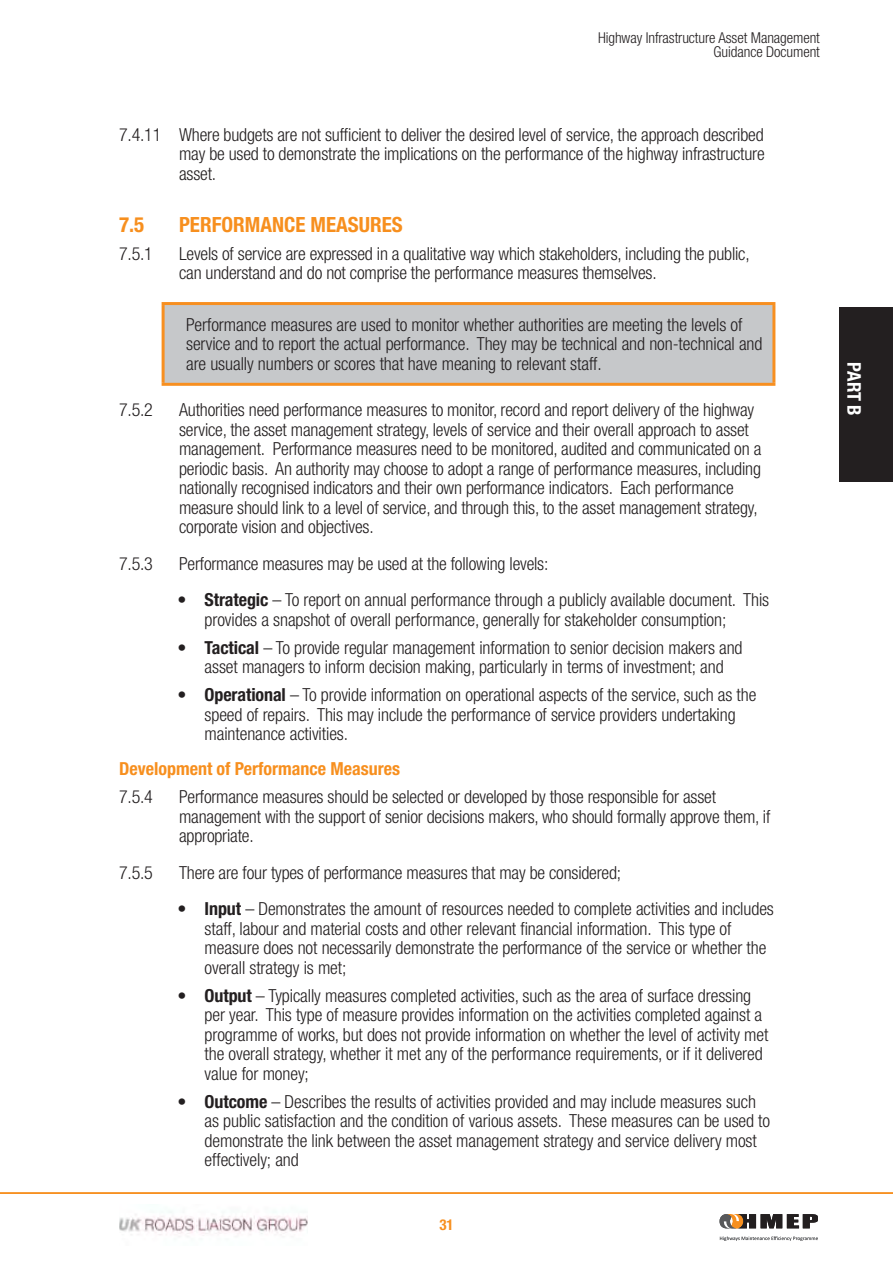
<style>
.page{position:relative;width:893px;height:1263px;background:#fff}
.page>*{position:absolute;margin:0;border:0;box-sizing:border-box;transform-origin:0 0}
.t1{font:700 condensed 21px "Helvetica Neue LT Std";color:#f78f1e}
.t2{font:700 condensed 18.9px "Helvetica Neue LT Std";color:#fff}
.t3{font:300 condensed 18px/19.5px "Helvetica Neue LT Std";letter-spacing:-.005em;color:#231f20}
.t4{font:700 condensed 18px "Helvetica Neue LT Std";color:#f78f1e}
.t5{font:300 condensed 15px/14.4px "Helvetica Neue LT Std";letter-spacing:-.005em;color:#231f20;text-align:right}
.t6{font:700 condensed 15px "Helvetica Neue LT Std";color:#f78f1e}
.s1{font-weight:700}
</style>
<div class="page">
<svg style="left:719px;top:1236px;width:98px;height:5px"></svg>
<svg style="left:719px;top:1214px;width:98px;height:15px"></svg>
<hr style="left:0;top:1192px;width:892px;height:2px;background:#f78f1e">
<img style="left:119px;top:1211px;width:188px;height:24px">
<div style="left:839px;top:307px;width:53px;height:174px;background:#231f20"></div>
<div style="left:163px;top:304px;width:611px;height:80px;background:#c6c8ca"></div>
<hr style="left:162px;top:302px;width:613px;height:3px;background:#f78f20">
<hr style="left:162px;top:305px;width:3px;height:78px;background:#f78f20">
<hr style="left:772px;top:305px;width:3px;height:78px;background:#f78f20">
<hr style="left:162px;top:383px;width:613px;height:3px;background:#f78f20">
<p class="t5" style="left:598px;top:32px;width:223px">Highway Infrastructure Asset Management<br>Guidance Document</p>
<p class="t3" style="left:179px;top:126px;width:587px;text-align:justify;text-indent:-60px">7.4.11 Where budgets are not sufficient to deliver the desired level of service, the approach described may be used to demonstrate the implications on the performance of the highway infrastructure asset.</p>
<p class="t1" style="left:119px;top:217px;width:27px">7.5</p>
<p class="t1" style="left:179px;top:217px;width:225px">PERFORMANCE MEASURES</p>
<p class="t3" style="left:119px;top:245px;width:35px">7.5.1</p>
<p class="t3" style="left:179px;top:245px;width:572px">Levels of service are expressed in a qualitative way which stakeholders, including the public, can understand and do not comprise the performance measures themselves.</p>
<p class="t3" style="left:186px;top:316px;width:578px">Performance measures are used to monitor whether authorities are meeting the levels of service and to report the actual performance. They may be technical and non-technical and are usually numbers or scores that have meaning to relevant staff.</p>
<p class="t3" style="left:119px;top:402px;width:35px">7.5.2</p>
<p class="t3" style="left:179px;top:402px;width:584px">Authorities need performance measures to monitor, record and report delivery of the highway service, the asset management strategy, levels of service and their overall approach to asset management. Performance measures need to be monitored, audited and communicated on a periodic basis. An authority may choose to adopt a range of performance measures, including nationally recognised indicators and their own performance indicators. Each performance measure should link to a level of service, and through this, to the asset management strategy, corporate vision and objectives.</p>
<p class="t3" style="left:119px;top:555px;width:35px">7.5.3</p>
<p class="t3" style="left:179px;top:555px;width:371px">Performance measures may be used at the following levels:</p>
<p class="t3" style="left:204px;top:592px;width:566px;text-indent:-27px">• <span class="s1">Strategic</span> – To report on annual performance through a publicly available document. This provides a snapshot of overall performance, generally for stakeholder consumption;</p>
<p class="t3" style="left:177px;top:639px;width:566px;text-align:center">• <span class="s1">Tactical</span> – To provide regular management information to senior decision makers and asset managers to inform decision making, particularly in terms of investment; and</p>
<p class="t3" style="left:204px;top:687px;width:553px;text-indent:-27px">• <span class="s1">Operational</span> – To provide information on operational aspects of the service, such as the speed of repairs. This may include the performance of service providers undertaking maintenance activities.</p>
<p class="t4" style="left:119px;top:762px;width:282px">Development of Performance Measures</p>
<p class="t3" style="left:119px;top:789px;width:35px">7.5.4</p>
<p class="t3" style="left:179px;top:789px;width:592px">Performance measures should be selected or developed by those responsible for asset management with the support of senior decisions makers, who should formally approve them, if appropriate.</p>
<p class="t3" style="left:119px;top:864px;width:35px">7.5.5</p>
<p class="t3" style="left:179px;top:864px;width:443px">There are four types of performance measures that may be considered;</p>
<p class="t3" style="left:204px;top:901px;width:571px;text-indent:-27px">• <span class="s1">Input</span> – Demonstrates the amount of resources needed to complete activities and includes staff, labour and material costs and other relevant financial information. This type of measure does not necessarily demonstrate the performance of the service or whether the overall strategy is met;</p>
<p class="t3" style="left:204px;top:987px;width:565px;text-indent:-27px">• <span class="s1">Output</span> – Typically measures completed activities, such as the area of surface dressing per year. This type of measure provides information on the activities completed against a programme of works, but does not provide information on whether the level of activity met the overall strategy, whether it met any of the performance requirements, or if it delivered value for money;</p>
<p class="t3" style="left:204px;top:1093px;width:567px;text-indent:-27px">• <span class="s1">Outcome</span> – Describes the results of activities provided and may include measures such as public satisfaction and the condition of various assets. These measures can be used to demonstrate the link between the asset management strategy and service delivery most effectively; and</p>
<p class="t6" style="left:439px;top:1219px;width:16px">31</p>
<p class="t2" style="left:861px;top:362px;width:55px;rotate:90deg">PART B</p>
</div>
